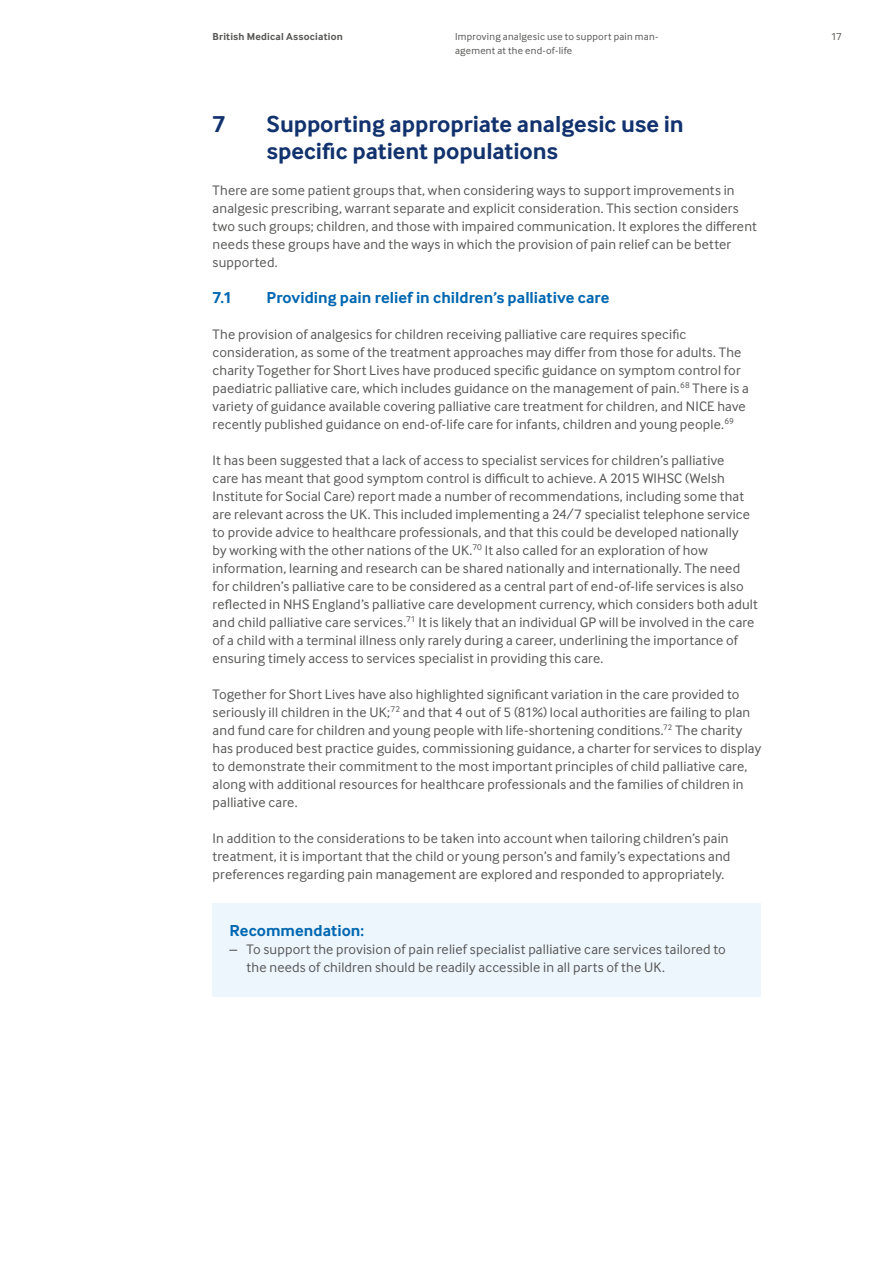
<style>
.page{position:relative;width:893px;height:1263px;background:#fff}
.page>*{position:absolute;margin:0;border:0;box-sizing:border-box;transform-origin:0 0}
.t1{font:700 24px/27px "Inter Face";letter-spacing:-.005em;color:#12326e}
.t2{font:700 16.5px "Inter Face";color:#0067b1}
.t3{font:14.25px/18px "Inter Face";letter-spacing:.01em;color:#575756}
.t4{font:10.5px "Inter Face";letter-spacing:.025em;color:#575756}
.t5{font:700 10.5px "Inter Face";letter-spacing:.02em;color:#575756}
</style>
<div class="page">
<div style="left:213px;top:903px;width:548px;height:93px;background:#eef6fd"></div>
<p class="t5" style="left:213px;top:30px;width:132px">British Medical Association</p>
<p class="t4" style="left:455px;top:31px;width:205px">Improving analgesic use to support pain man-</p>
<p class="t4" style="left:831px;top:31px;width:12px">17</p>
<p class="t4" style="left:455px;top:44px;width:119px">agement at the end-of-life</p>
<h1 class="t1" style="left:213px;top:110px;width:14px">7</h1>
<h1 class="t1" style="left:267px;top:110px;width:419px">Supporting appropriate analgesic use in specific patient populations</h1>
<p class="t3" style="left:213px;top:181px;width:546px">There are some patient groups that, when considering ways to support improvements in analgesic prescribing, warrant separate and explicit consideration. This section considers two such groups; children, and those with impaired communication. It explores the different needs these groups have and the ways in which the provision of pain relief can be better supported.</p>
<p class="t2" style="left:213px;top:288px;width:21px">7.1</p>
<p class="t2" style="left:267px;top:288px;width:344px">Providing pain relief in children’s palliative care</p>
<p class="t3" style="left:213px;top:325px;width:538px">The provision of analgesics for children receiving palliative care requires specific consideration, as some of the treatment approaches may differ from those for adults. The charity Together for Short Lives have produced specific guidance on symptom control for paediatric palliative care, which includes guidance on the management of pain.<sup>68</sup> There is a variety of guidance available covering palliative care treatment for children, and NICE have recently published guidance on end-of-life care for infants, children and young people.<sup>69</sup></p>
<p class="t3" style="left:213px;top:451px;width:547px">It has been suggested that a lack of access to specialist services for children’s palliative<br>care has meant that good symptom control is difficult to achieve. A 2015 WIHSC (Welsh Institute for Social Care) report made a number of recommendations, including some that are relevant across the UK. This included implementing a 24/7 specialist telephone service to provide advice to healthcare professionals, and that this could be developed nationally<br>by working with the other nations of the UK.<sup>70</sup> It also called for an exploration of how information, learning and research can be shared nationally and internationally. The need for children’s palliative care to be considered as a central part of end-of-life services is also reflected in NHS England’s palliative care development currency, which considers both adult and child palliative care services.<sup>71</sup> It is likely that an individual GP will be involved in the care of a child with a terminal illness only rarely during a career, underlining the importance of ensuring timely access to services specialist in providing this care.</p>
<p class="t3" style="left:213px;top:685px;width:550px">Together for Short Lives have also highlighted significant variation in the care provided to seriously ill children in the UK;<sup>72</sup> and that 4 out of 5 (81%) local authorities are failing to plan and fund care for children and young people with life-shortening conditions.<sup>72</sup> The charity has produced best practice guides, commissioning guidance, a charter for services to display to demonstrate their commitment to the most important principles of child palliative care, along with additional resources for healthcare professionals and the families of children in palliative care.</p>
<p class="t3" style="left:213px;top:829px;width:519px;text-align:justify">In addition to the considerations to be taken into account when tailoring children’s pain treatment, it is important that the child or young person’s and family’s expectations and preferences regarding pain management are explored and responded to appropriately.</p>
<p class="t2" style="left:230px;top:921px;width:136px">Recommendation:</p>
<p class="t3" style="left:247px;top:940px;width:481px;text-indent:-17px">– To support the provision of pain relief specialist palliative care services tailored to the needs of children should be readily accessible in all parts of the UK.</p>
</div>
